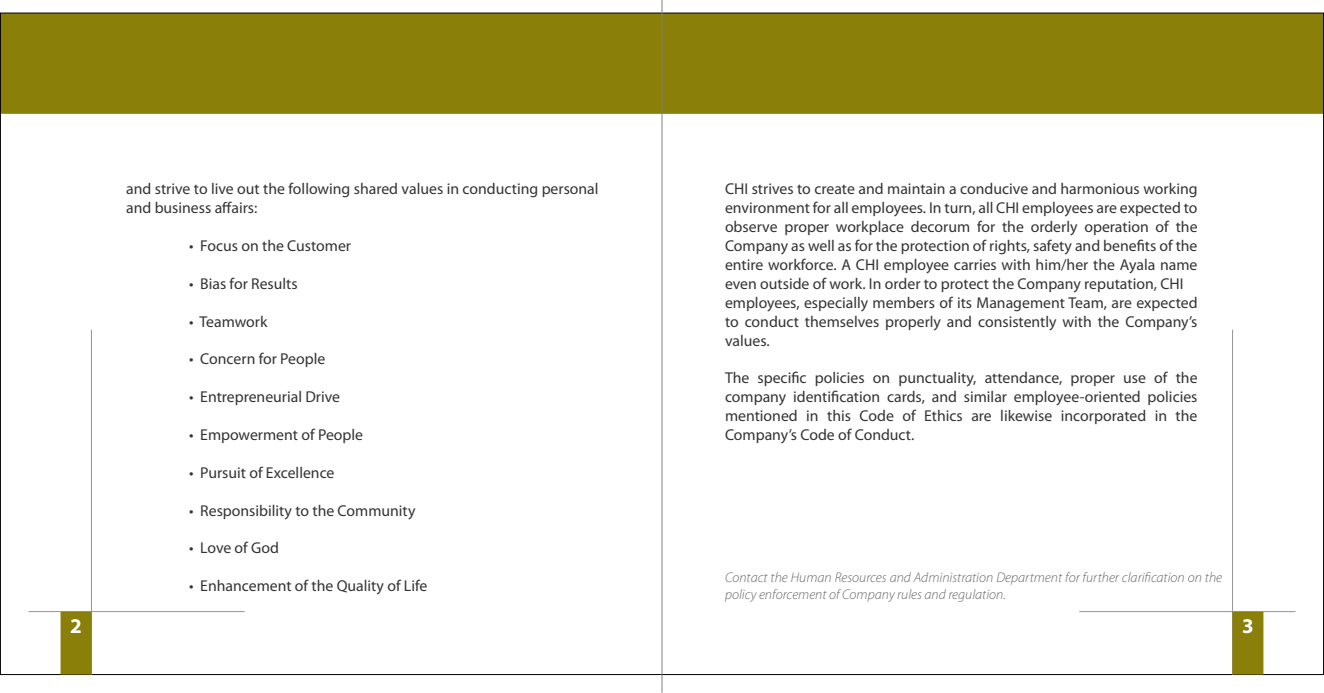
<style>
.page{position:relative;width:1324px;height:693px;background:#fff}
.page>*{position:absolute;margin:0;border:0;box-sizing:border-box;transform-origin:0 0}
.t1{font:700 21px "Myriad Pro";color:#fff}
.t2{font:15.75px/18.9px "Myriad Pro";color:#333}
.t3{font:italic 300 14px/16.8px "Myriad Pro";color:#666}
</style>
<div class="page">
<div style="left:0;top:13px;width:1323px;height:101px;background:#8a7f09"></div>
<svg style="left:661px;top:0;width:2px;height:693px"></svg>
<svg style="left:1079px;top:329px;width:217px;height:346px"></svg>
<div style="left:1232px;top:612px;width:31px;height:63px;background:#8a7f09"></div>
<svg style="left:28px;top:329px;width:217px;height:346px"></svg>
<div style="left:61px;top:612px;width:31px;height:63px;background:#8a7f09"></div>
<p class="t2" style="left:126px;top:180px;width:474px">and strive to live out the following shared values in conducting personal and business affairs:</p>
<p class="t2" style="left:189px;top:237px;width:163px">• Focus on the Customer</p>
<p class="t2" style="left:189px;top:274px;width:110px">• Bias for Results</p>
<p class="t2" style="left:189px;top:312px;width:80px">• Teamwork</p>
<p class="t2" style="left:189px;top:350px;width:138px">• Concern for People</p>
<p class="t2" style="left:189px;top:388px;width:153px">• Entrepreneurial Drive</p>
<p class="t2" style="left:189px;top:426px;width:175px">• Empowerment of People</p>
<p class="t2" style="left:189px;top:463px;width:147px">• Pursuit of Excellence</p>
<p class="t2" style="left:189px;top:501px;width:228px">• Responsibility to the Community</p>
<p class="t2" style="left:189px;top:539px;width:91px">• Love of God</p>
<p class="t2" style="left:189px;top:577px;width:240px">• Enhancement of the Quality of Life</p>
<p class="t2" style="left:725px;top:180px;width:474px">CHI strives to create and maintain a conducive and harmonious working environment for all employees. In turn, all CHI employees are expected to observe proper workplace decorum for the orderly operation of the Company as well as for the protection of rights, safety and benefits of the entire workforce. A CHI employee carries with him/her the Ayala name even outside of work. In order to protect the Company reputation, CHI employees, especially members of its Management Team, are expected to conduct themselves properly and consistently with the Company’s values.</p>
<p class="t2" style="left:725px;top:369px;width:474px;text-align:justify">The specific policies on punctuality, attendance, proper use of the company identification cards, and similar employee-oriented policies mentioned in this Code of Ethics are likewise incorporated in the Company’s Code of Conduct.</p>
<p class="t3" style="left:725px;top:569px;width:499px">Contact the Human Resources and Administration Department for further clarification on the policy enforcement of Company rules and regulation.</p>
<h1 class="t1" style="left:70px;top:614px;width:13px">2</h1>
<h1 class="t1" style="left:1242px;top:614px;width:13px">3</h1>
</div>
